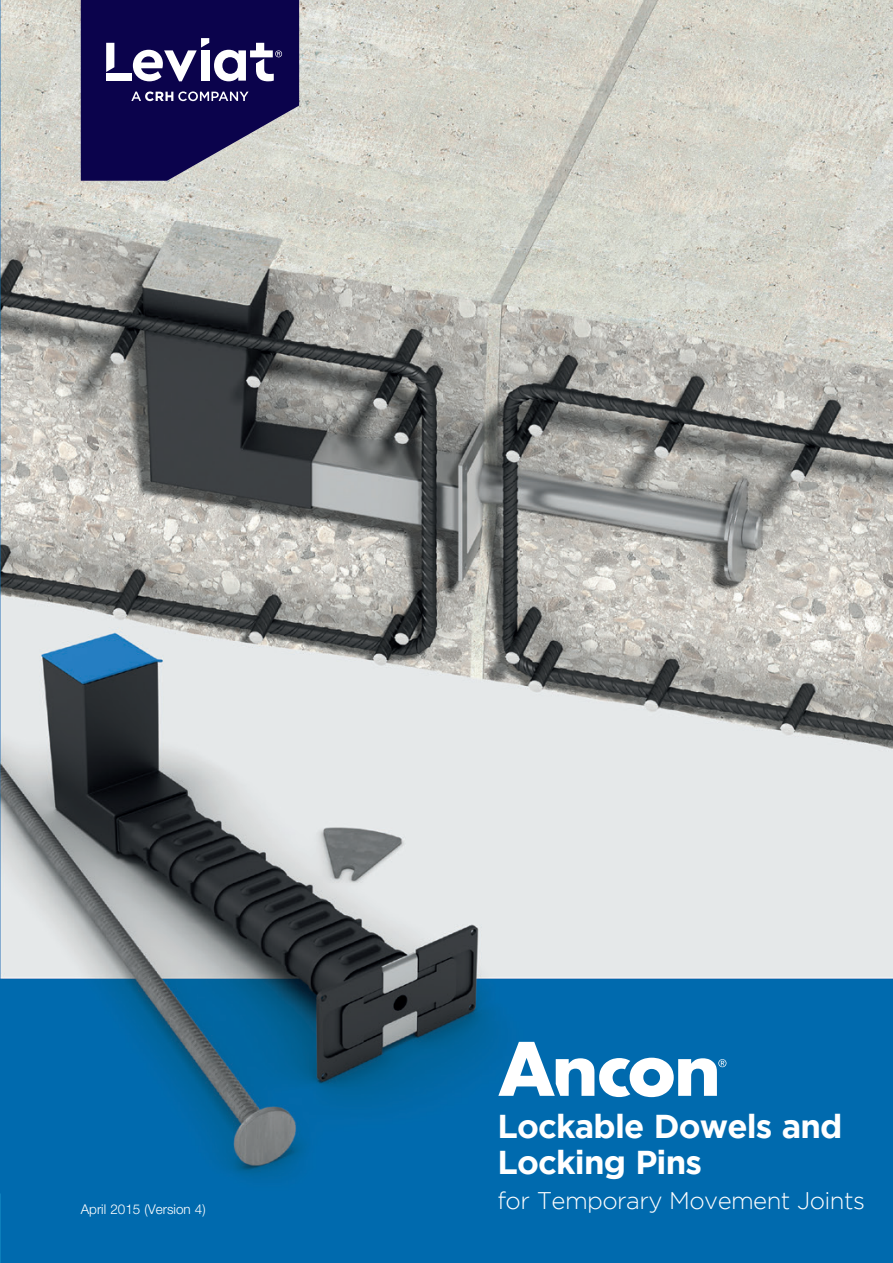
<style>
.page{position:relative;width:893px;height:1263px;background:#fff}
.page>*{position:absolute;margin:0;border:0;box-sizing:border-box;transform-origin:0 0}
.t1{font:700 33px/36px "Gotham";letter-spacing:-.025em;color:#fff}
.t2{font:300 24px "Gotham";letter-spacing:-.025em;color:#fff}
.t3{font:300 13.5px "Helvetica Neue";color:#fff}
</style>
<div class="page">
<img style="left:0;top:0;width:893px;height:1263px">
<svg style="left:81px;top:0;width:218px;height:181px;background:#39326b"></svg>
<svg style="left:498px;top:1042px;width:228px;height:55px"></svg>
<p class="t3" style="left:81px;top:1201px;width:126px">April 2015 (Version 4)</p>
<p class="t1" style="left:497px;top:1108px;width:346px">Lockable Dowels and<br>Locking Pins</p>
<p class="t2" style="left:497px;top:1187px;width:369px">for Temporary Movement Joints</p>
</div>
